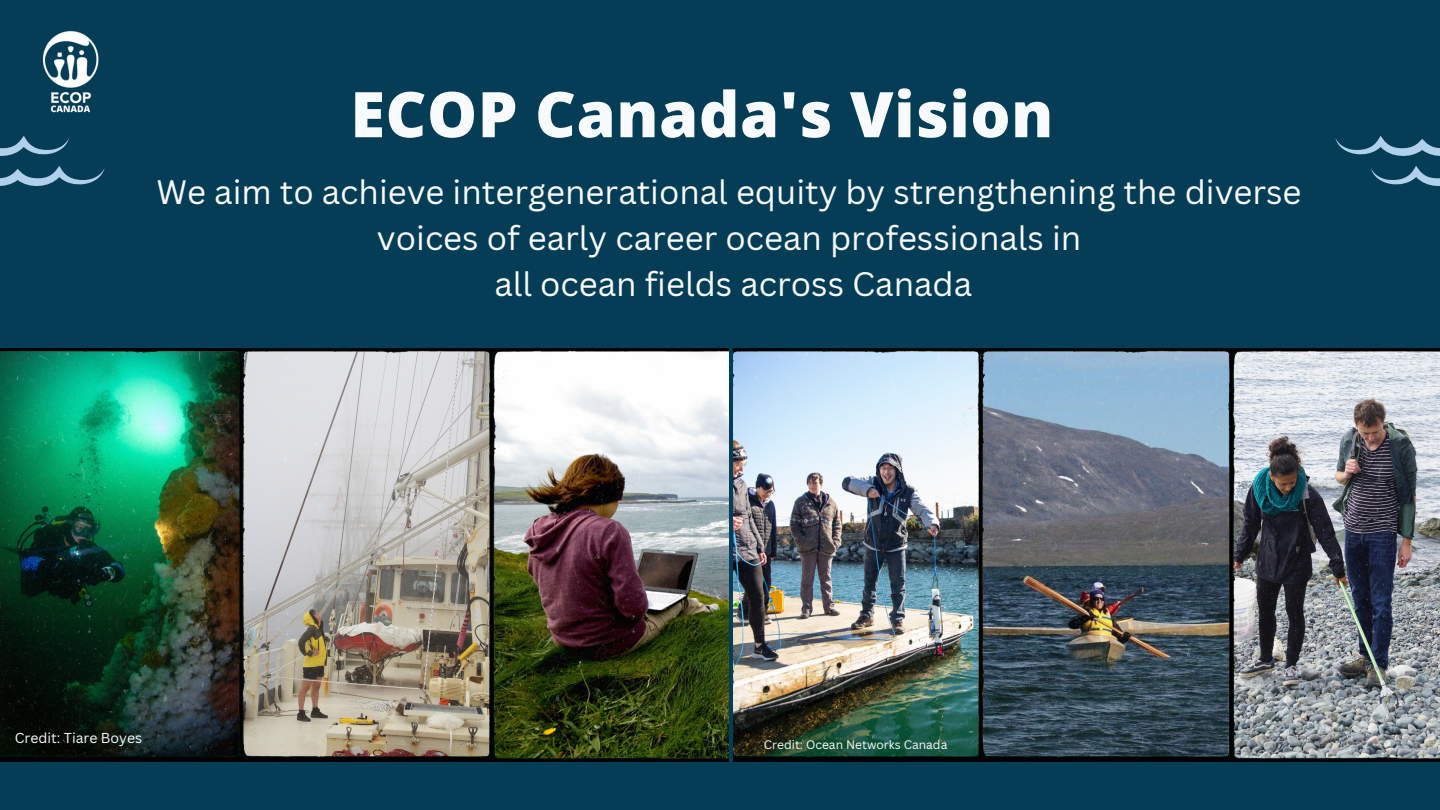
<style>
.page{position:relative;width:1440px;height:810px;background:#053d57}
.page>*{position:absolute;margin:0;border:0;box-sizing:border-box;transform-origin:0 0}
.t1{font:800 63px "Open Sans";letter-spacing:.01em;color:#f8fbfd}
.t2{font:33px/45.8px "Canva Sans";color:#f8fbfd;text-align:center}
.t3{font:14px "Canva Sans";color:#f8fbfd}
.t4{font:12px "Canva Sans";color:#f8fbfd}
</style>
<div class="page">
<svg style="left:1335px;top:136px;width:105px;height:50px"></svg>
<svg style="left:0;top:152px;width:105px;height:34px"></svg>
<img style="left:0;top:31px;width:99px;height:121px">
<img style="left:0;top:349px;width:729px;height:412px">
<img style="left:733px;top:349px;width:707px;height:412px">
<h1 class="t1" style="left:350px;top:70px;width:704px">ECOP Canada's Vision</h1>
<p class="t2" style="left:157px;top:168px;width:1147px">We aim to achieve intergenerational equity by strengthening the diverse voices of early career ocean professionals in<br>all ocean fields across Canada</p>
<p class="t3" style="left:15px;top:728px;width:129px">Credit: Tiare Boyes</p>
<p class="t4" style="left:764px;top:736px;width:185px">Credit: Ocean Networks Canada</p>
</div>
